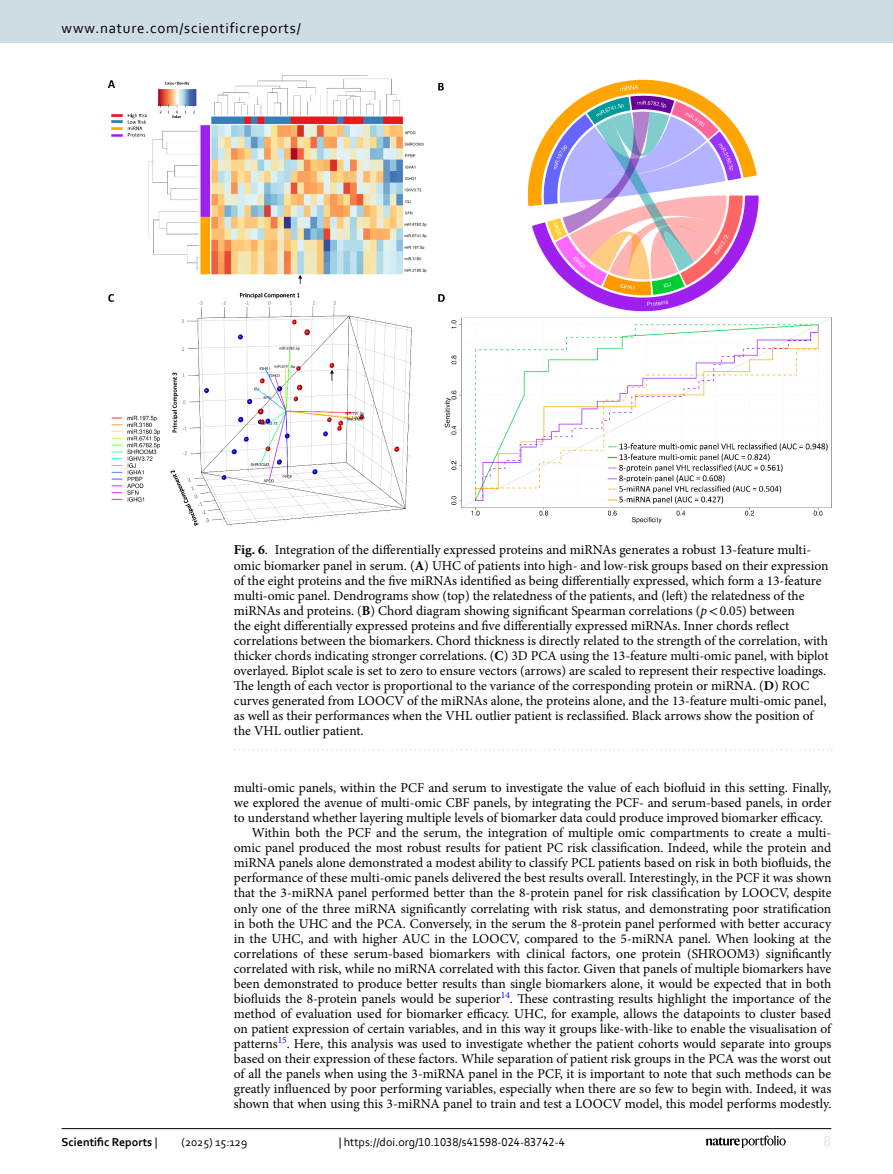
<style>
.page{position:relative;width:893px;height:1174px;background:#fff}
.page>*{position:absolute;margin:0;border:0;box-sizing:border-box;transform-origin:0 0}
.t1{font:15px "Corbel";letter-spacing:.05em;color:#000}
.t2{font:15px "Corbel";color:#d9e4eb}
.Body_Text_Indent{font:13.5px/15px "Minion Pro";color:#000;text-align:justify}
.Figure_Caption{font:13.5px/15px "Minion Pro";color:#000}
.Body_Text{font:13.5px/15px "Minion Pro";letter-spacing:-.005em;color:#000;text-align:justify}
.t3{font:12px "Corbel";color:#000}
.t4{font:700 12px "Corbel";color:#000}
.s1{font-weight:700}
.s2{font-style:italic}
.s3{font-family:"STIX"}
.s4{font-weight:400}
</style>
<div class="page">
<img style="left:108px;top:76px;width:723px;height:450px">
<svg style="left:235px;top:749px;width:597px;height:1px"></svg>
<hr style="left:62px;top:1128px;width:769px;height:1px;background:#000">
<svg style="left:706px;top:1135px;width:80px;height:12px"></svg>
<div style="left:0;top:0;width:893px;height:43px;background:#cedde4"></div>
<p class="t1" style="left:62px;top:18px;width:241px">www.nature.com/scientificreports/</p>
<p class="Figure_Caption" style="left:234px;top:543px;width:596px"><span class="s1">Fig. 6</span>. Integration of the differentially expressed proteins and miRNAs generates a robust 13-feature multi&shy;omic biomarker panel in serum. (<span class="s1">A</span>) UHC of patients into high- and low-risk groups based on their expression of the eight proteins and the five miRNAs identified as being differentially expressed, which form a 13-feature multi-omic panel. Dendrograms show (top) the relatedness of the patients, and (left) the relatedness of the miRNAs and proteins. (<span class="s1">B</span>) Chord diagram showing significant Spearman correlations (<span class="s2">p</span><span class="s3">&lt;</span>0.05) between<br>the eight differentially expressed proteins and five differentially expressed miRNAs. Inner chords reflect correlations between the biomarkers. Chord thickness is directly related to the strength of the correlation, with thicker chords indicating stronger correlations. (<span class="s1">C</span>) 3D PCA using the 13-feature multi-omic panel, with biplot overlayed. Biplot scale is set to zero to ensure vectors (arrows) are scaled to represent their respective loadings.<br>The length of each vector is proportional to the variance of the corresponding protein or miRNA. (<span class="s1">D</span>) ROC curves generated from LOOCV of the miRNAs alone, the proteins alone, and the 13-feature multi-omic panel, as well as their performances when the VHL outlier patient is reclassified. Black arrows show the position of the VHL outlier patient.</p>
<p class="Body_Text" style="left:234px;top:780px;width:599px">multi-omic panels, within the PCF and serum to investigate the value of each biofluid in this setting. Finally, we explored the avenue of multi-omic CBF panels, by integrating the PCF- and serum-based panels, in order to understand whether layering multiple levels of biomarker data could produce improved biomarker efficacy.</p>
<p class="Body_Text_Indent" style="left:234px;top:825px;width:599px;text-indent:18px">Within both the PCF and the serum, the integration of multiple omic compartments to create a multi&shy;omic panel produced the most robust results for patient PC risk classification. Indeed, while the protein and miRNA panels alone demonstrated a modest ability to classify PCL patients based on risk in both biofluids, the performance of these multi-omic panels delivered the best results overall. Interestingly, in the PCF it was shown that the 3-miRNA panel performed better than the 8-protein panel for risk classification by LOOCV, despite only one of the three miRNA significantly correlating with risk status, and demonstrating poor stratification in both the UHC and the PCA. Conversely, in the serum the 8-protein panel performed with better accuracy in the UHC, and with higher AUC in the LOOCV, compared to the 5-miRNA panel. When looking at the correlations of these serum-based biomarkers with clinical factors, one protein (SHROOM3) significantly correlated with risk, while no miRNA correlated with this factor. Given that panels of multiple biomarkers have been demonstrated to produce better results than single biomarkers alone, it would be expected that in both biofluids the 8-protein panels would be superior<sup>14</sup>. These contrasting results highlight the importance of the method of evaluation used for biomarker efficacy. UHC, for example, allows the datapoints to cluster based on patient expression of certain variables, and in this way it groups like-with-like to enable the visualisation of patterns<sup>15</sup>. Here, this analysis was used to investigate whether the patient cohorts would separate into groups based on their expression of these factors. While separation of patient risk groups in the PCA was the worst out of all the panels when using the 3-miRNA panel in the PCF, it is important to note that such methods can be greatly influenced by poor performing variables, especially when there are so few to begin with. Indeed, it was shown that when using this 3-miRNA panel to train and test a LOOCV model, this model performs modestly.</p>
<p class="t4" style="left:62px;top:1134px;width:97px">Scientific Reports <span class="s4">|</span></p>
<p class="t3" style="left:181px;top:1134px;width:67px">(2025) 15:129</p>
<p class="t3" style="left:339px;top:1134px;width:228px">| https://doi.org/10.1038/s41598-024-83742-4</p>
<p class="t2" style="left:824px;top:1132px;width:9px">8</p>
</div>
